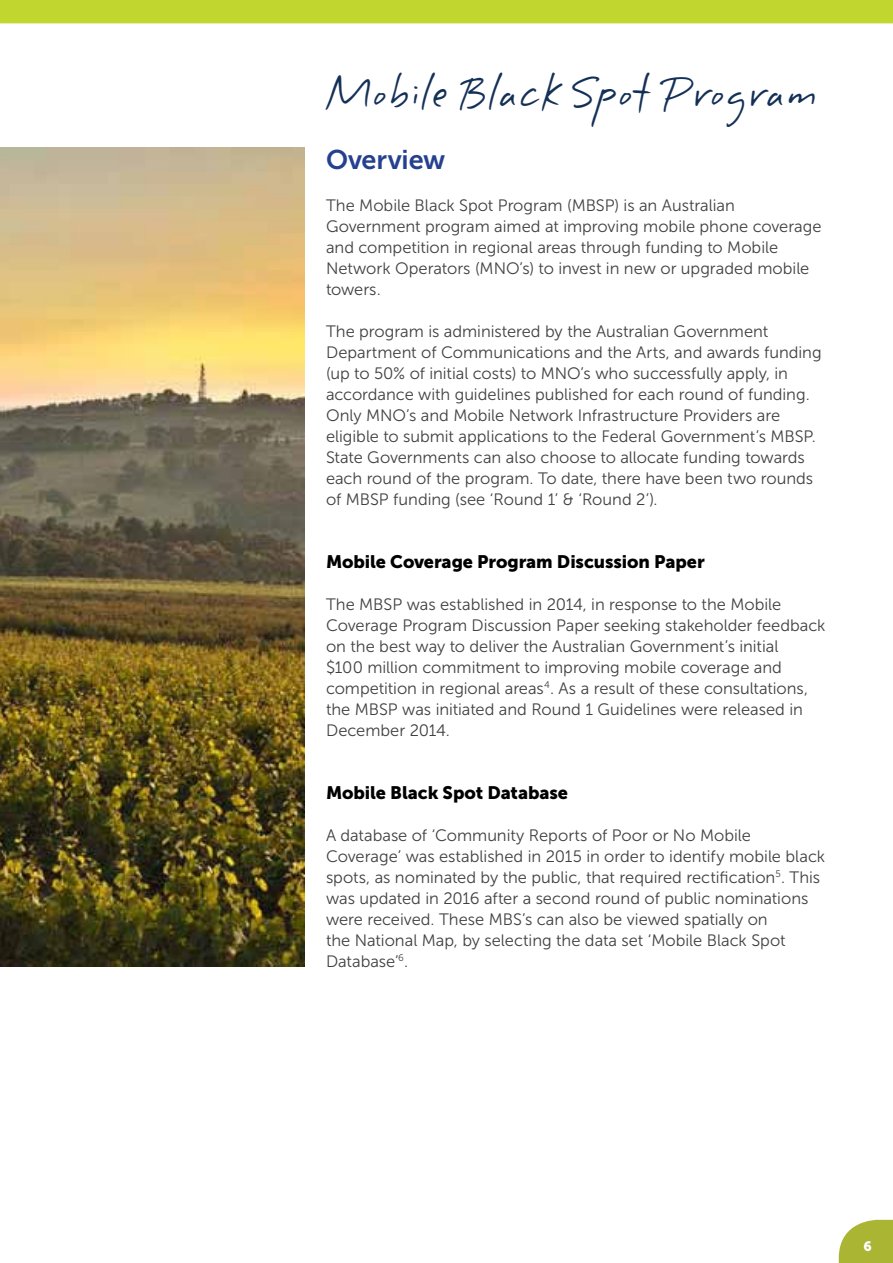
<style>
.page{position:relative;width:893px;height:1263px;background:#fff}
.page>*{position:absolute;margin:0;border:0;box-sizing:border-box;transform-origin:0 0}
.t1{font:42px "Desert Dog Hmk";letter-spacing:-.04em;color:#143057}
.t2{font:27px "Museo Sans 700";letter-spacing:-.005em;color:#25408f}
.t3{font:18px "Museo Sans 900";letter-spacing:-.005em;color:#000}
.t4{font:16.5px/21px "Museo Sans 300";color:#414042}
.t5{font:13.5px "Museo Sans 900";color:#fff}
</style>
<div class="page">
<div style="left:0;top:0;width:893px;height:23px;background:#c1d72f"></div>
<svg style="left:839px;top:1220px;width:54px;height:43px;background:#b3bd4b"></svg>
<img style="left:0;top:148px;width:305px;height:819px">
<h1 class="t1" style="left:326px;top:67px;width:493px">Mobile Black Spot Program</h1>
<h2 class="t2" style="left:326px;top:144px;width:121px">Overview</h2>
<p class="t4" style="left:326px;top:195px;width:497px">The Mobile Black Spot Program (MBSP) is an Australian Government program aimed at improving mobile phone coverage and competition in regional areas through funding to Mobile Network Operators (MNO’s) to invest in new or upgraded mobile towers.</p>
<p class="t4" style="left:326px;top:321px;width:497px">The program is administered by the Australian Government Department of Communications and the Arts, and awards funding (up to 50% of initial costs) to MNO’s who successfully apply, in accordance with guidelines published for each round of funding.<br>Only MNO’s and Mobile Network Infrastructure Providers are eligible to submit applications to the Federal Government’s MBSP.<br>State Governments can also choose to allocate funding towards each round of the program. To date, there have been two rounds of MBSP funding (see ‘Round 1’ &amp; ‘Round 2’).</p>
<p class="t3" style="left:326px;top:551px;width:380px">Mobile Coverage Program Discussion Paper</p>
<p class="t4" style="left:326px;top:594px;width:501px">The MBSP was established in 2014, in response to the Mobile Coverage Program Discussion Paper seeking stakeholder feedback on the best way to deliver the Australian Government’s initial<br>$100 million commitment to improving mobile coverage and competition in regional areas<sup>4</sup>. As a result of these consultations, the MBSP was initiated and Round 1 Guidelines were released in December 2014.</p>
<p class="t3" style="left:326px;top:782px;width:243px">Mobile Black Spot Database</p>
<p class="t4" style="left:326px;top:825px;width:501px">A database of ‘Community Reports of Poor or No Mobile Coverage’ was established in 2015 in order to identify mobile black spots, as nominated by the public, that required rectification<sup>5</sup>. This was updated in 2016 after a second round of public nominations were received. These MBS’s can also be viewed spatially on<br>the National Map, by selecting the data set ‘Mobile Black Spot Database’<sup>6</sup>.</p>
<p class="t5" style="left:863px;top:1238px;width:10px">6</p>
</div>
